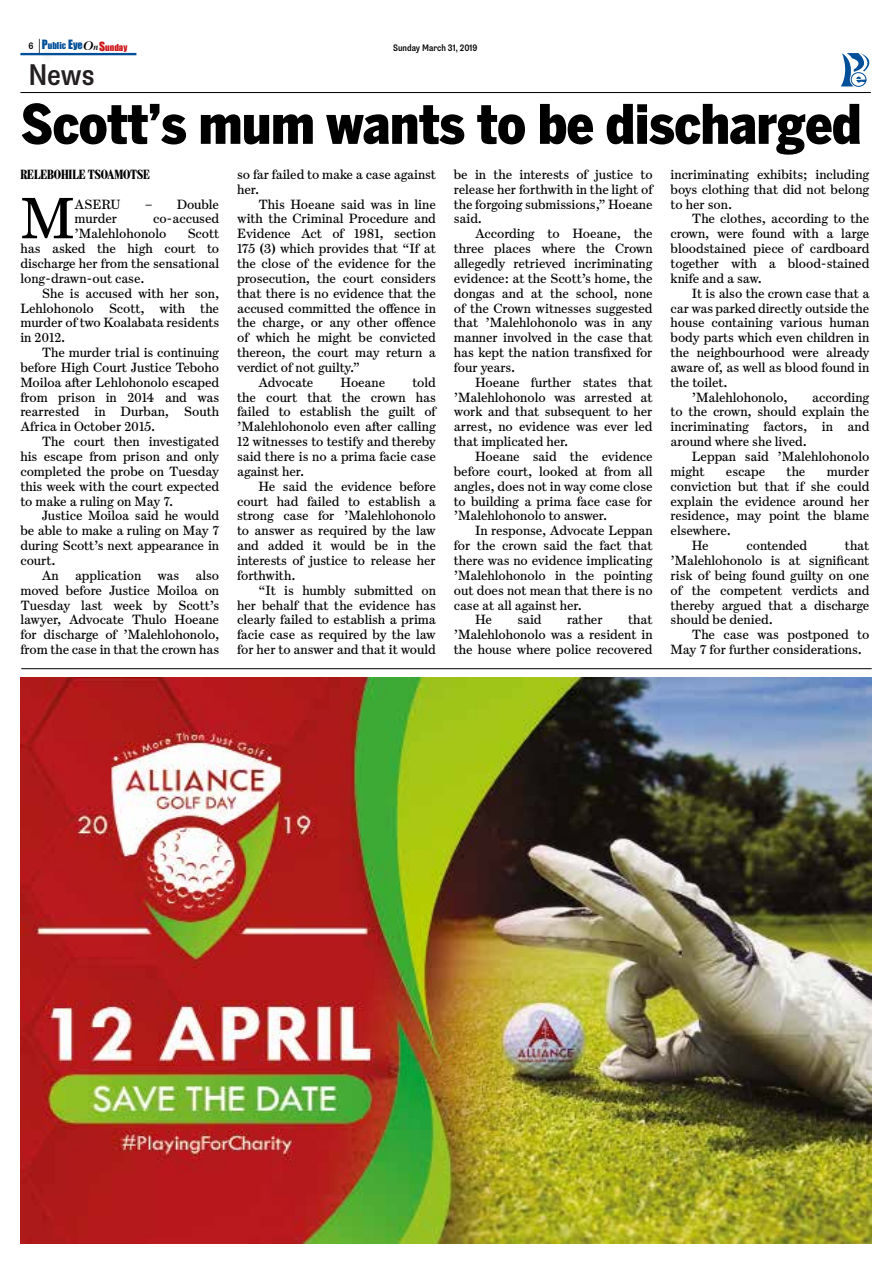
<style>
.page{position:relative;width:893px;height:1263px;background:#fff}
.page>*{position:absolute;margin:0;border:0;box-sizing:border-box;transform-origin:0 0}
.t1{font:58.5px "Escrow Text";color:#000}
.t2{font:900 54px "Benton Sans Cond";letter-spacing:-.01em;color:#000}
.t3{font:500 condensed 30.6px "Supria Sans";color:#231f20}
.t4{font:500 condensed 30.15px "Supria Sans";color:#231f20}
.t5{font:13.5px/14.9px "Escrow Text";letter-spacing:-.005em;color:#000;text-align:justify}
.t6{font:900 13.5px "Escrow Comp";letter-spacing:-.01em;color:#000}
.t7{font:13.5px "Escrow Text";letter-spacing:-.025em;color:#000}
.t8{font:500 condensed 9.45px "Supria Sans";color:#000}
.t9{font:8.7px "Impact";color:#004f99}
.s1{font-size:11.85px}
.s2{font-size:10.2px}
.s3{font-family:"Arrus BT";font-weight:700;font-style:italic;font-size:11.7px;color:#000}
.s4{font-family:"Arrus BT";font-weight:700;font-style:italic;color:#000}
.s5{font-size:11.7px;color:#cd171a}
.s6{color:#cd171a}
</style>
<div class="page">
<div style="left:41px;top:41px;width:14px;height:26px;background:#000;opacity:.75"></div>
<svg style="left:39px;top:39px;width:1px;height:14px"></svg>
<hr style="left:20px;top:92px;width:851px;height:1px;background:#000">
<hr style="left:20px;top:53px;width:116px;height:2px;background:#004f99">
<div style="left:851px;top:72px;width:15px;height:15px;border:1px solid #004f99;border-radius:50%"></div>
<svg style="left:841px;top:53px;width:29px;height:33px"></svg>
<div style="left:0;top:63px;width:142px;height:23px;background:#fff"></div>
<img style="left:20px;top:677px;width:852px;height:566px">
<hr style="left:21px;top:668px;width:851px;height:1px;background:#000">
<p class="t9" style="left:42px;top:39px;width:87px"><span class="s1">P</span>ublic <span class="s1">E</span><span class="s2">ye</span><span class="s3">O</span><span class="s4">n</span><span class="s5">S</span><span class="s6">unday</span></p>
<h3 class="t4" style="left:28px;top:57px;width:68px">News</h3>
<h2 class="t2" style="left:20px;top:92px;width:843px">Scott’s mum wants to be discharged</h2>
<p class="t6" style="left:20px;top:166px;width:131px">RELEBOHILE TSOAMOTSE</p>
<h1 class="t1" style="left:20px;top:182px;width:56px">M</h1>
<p class="t5" style="left:75px;top:196px;width:48px">ASERU</p>
<p class="t5" style="left:144px;top:196px;width:76px">– Double</p>
<p class="t8" style="left:29px;top:40px;width:7px">6</p>
<p class="t8" style="left:393px;top:42px;width:86px">Sunday March 31, 2019</p>
<h3 class="t3" style="left:28px;top:57px;width:69px">News</h3>
<p class="t5" style="left:237px;top:167px;width:200px">so far failed to make a case against her.</p>
<p class="t5" style="left:258px;top:196px;width:179px">This Hoeane said was in line</p>
<p class="t5" style="left:237px;top:211px;width:200px">with the Criminal Procedure and</p>
<p class="t5" style="left:237px;top:226px;width:200px">Evidence Act of 1981, section</p>
<p class="t5" style="left:237px;top:241px;width:200px">175 (3) which provides that “If at</p>
<p class="t5" style="left:237px;top:256px;width:200px">the close of the evidence for the</p>
<p class="t5" style="left:237px;top:270px;width:200px">prosecution, the court considers</p>
<p class="t5" style="left:237px;top:285px;width:200px">that there is no evidence that the</p>
<p class="t5" style="left:237px;top:300px;width:200px">accused committed the offence in</p>
<p class="t5" style="left:237px;top:315px;width:200px">the charge, or any other offence</p>
<p class="t5" style="left:237px;top:330px;width:200px">of which he might be convicted</p>
<p class="t5" style="left:237px;top:345px;width:200px">thereon, the court may return a</p>
<p class="t5" style="left:237px;top:360px;width:124px">verdict of not guilty.”</p>
<p class="t7" style="left:258px;top:374px;width:56px">Advocate</p>
<p class="t5" style="left:341px;top:374px;width:46px">Hoeane</p>
<p class="t5" style="left:454px;top:167px;width:200px">be in the interests of justice to release her forthwith in the light of the forgoing submissions,” Hoeane said.</p>
<p class="t5" style="left:454px;top:226px;width:200px;text-indent:21px">According to Hoeane, the three places where the Crown allegedly retrieved incriminating evidence: at the Scott’s home, the dongas and at the school, none of the Crown witnesses suggested that ’Malehlohonolo was in any manner involved in the case that has kept the nation transfixed for four years.</p>
<p class="t5" style="left:454px;top:374px;width:200px;text-indent:21px">Hoeane further states that ’Malehlohonolo was arrested at work and that subsequent to her arrest, no evidence was ever led that implicated her.</p>
<p class="t5" style="left:454px;top:449px;width:200px;text-indent:21px">Hoeane said the evidence before court, looked at from all angles, does not in way come close to building a prima face case for ’Malehlohonolo to answer.</p>
<p class="t5" style="left:475px;top:523px;width:179px">In response, Advocate Leppan</p>
<p class="t5" style="left:454px;top:538px;width:200px">for the crown said the fact that</p>
<p class="t5" style="left:454px;top:553px;width:200px">there was no evidence implicating</p>
<p class="t5" style="left:454px;top:567px;width:200px">’Malehlohonolo in the pointing</p>
<p class="t5" style="left:454px;top:582px;width:200px">out does not mean that there is no</p>
<p class="t5" style="left:454px;top:597px;width:130px">case at all against her.</p>
<p class="t5" style="left:475px;top:612px;width:18px">He</p>
<p class="t5" style="left:517px;top:612px;width:26px">said</p>
<p class="t5" style="left:567px;top:612px;width:37px">rather</p>
<p class="t5" style="left:671px;top:167px;width:200px">incriminating exhibits; including boys clothing that did not belong to her son.</p>
<p class="t5" style="left:671px;top:211px;width:200px;text-indent:21px">The clothes, according to the crown, were found with a large bloodstained piece of cardboard together with a blood-stained knife and a saw.</p>
<p class="t5" style="left:692px;top:285px;width:179px">It is also the crown case that a</p>
<p class="t5" style="left:671px;top:300px;width:200px">car was parked directly outside the</p>
<p class="t5" style="left:671px;top:315px;width:200px">house containing various human</p>
<p class="t5" style="left:671px;top:330px;width:200px">body parts which even children in</p>
<p class="t5" style="left:671px;top:345px;width:200px">the neighbourhood were already</p>
<p class="t5" style="left:671px;top:360px;width:200px">aware of, as well as blood found in</p>
<p class="t5" style="left:671px;top:374px;width:59px">the toilet.</p>
<p class="t5" style="left:692px;top:389px;width:97px">’Malehlohonolo,</p>
<p class="t5" style="left:75px;top:211px;width:44px">murder</p>
<p class="t5" style="left:75px;top:211px;width:146px;text-indent:78px">co-accused ’Malehlohonolo</p>
<p class="t5" style="left:20px;top:226px;width:200px;text-indent:167px">Scott has asked the high court to discharge her from the sensational long-drawn-out case.</p>
<p class="t5" style="left:20px;top:285px;width:200px;text-indent:21px">She is accused with her son, Lehlohonolo Scott, with the murder of two Koalabata residents in 2012.</p>
<p class="t5" style="left:20px;top:345px;width:200px;text-indent:21px">The murder trial is continuing before High Court Justice Teboho Moiloa after Lehlohonolo escaped from prison in 2014 and was rearrested in Durban, South Africa in October 2015.</p>
<p class="t5" style="left:20px;top:434px;width:200px;text-indent:21px">The court then investigated his escape from prison and only completed the probe on Tuesday this week with the court expected to make a ruling on May 7.</p>
<p class="t5" style="left:20px;top:508px;width:200px;text-indent:21px">Justice Moiloa said he would be able to make a ruling on May 7 during Scott’s next appearance in court.</p>
<p class="t5" style="left:20px;top:567px;width:200px;text-indent:21px">An application was also moved before Justice Moiloa on Tuesday last week by Scott’s lawyer, Advocate Thulo Hoeane for discharge of ’Malehlohonolo, from the case in that the crown has</p>
<p class="t5" style="left:237px;top:374px;width:200px;text-indent:175px">told the court that the crown has failed to establish the guilt of ’Malehlohonolo even after calling 12 witnesses to testify and thereby said there is no a prima facie case against her.</p>
<p class="t5" style="left:237px;top:478px;width:200px;text-indent:21px">He said the evidence before court had failed to establish a strong case for ’Malehlohonolo to answer as required by the law and added it would be in the interests of justice to release her forthwith.</p>
<p class="t5" style="left:237px;top:582px;width:200px;text-indent:21px">“It is humbly submitted on her behalf that the evidence has clearly failed to establish a prima facie case as required by the law for her to answer and that it would</p>
<p class="t5" style="left:671px;top:389px;width:200px;text-indent:142px">according to the crown, should explain the incriminating factors, in and around where she lived.</p>
<p class="t5" style="left:671px;top:449px;width:200px;text-indent:21px">Leppan said ’Malehlohonolo might</p>
<p class="t5" style="left:726px;top:464px;width:41px">escape</p>
<p class="t5" style="left:787px;top:464px;width:20px">the</p>
<p class="t5" style="left:827px;top:464px;width:44px">murder</p>
<p class="t5" style="left:671px;top:478px;width:200px">conviction but that if she could</p>
<p class="t5" style="left:671px;top:493px;width:200px">explain the evidence around her</p>
<p class="t5" style="left:671px;top:508px;width:200px">residence, may point the blame</p>
<p class="t5" style="left:671px;top:523px;width:62px">elsewhere.</p>
<p class="t5" style="left:692px;top:538px;width:18px">He</p>
<p class="t5" style="left:746px;top:538px;width:62px">contended</p>
<p class="t5" style="left:671px;top:538px;width:200px;text-indent:174px">that ’Malehlohonolo is at significant risk of being found guilty on one of the competent verdicts and thereby argued that a discharge should be denied.</p>
<p class="t5" style="left:671px;top:627px;width:200px;text-indent:21px">The case was postponed to<br>May 7 for further considerations.</p>
<p class="t5" style="left:454px;top:612px;width:200px;text-indent:174px">that ’Malehlohonolo was a resident in the house where police recovered</p>
</div>
